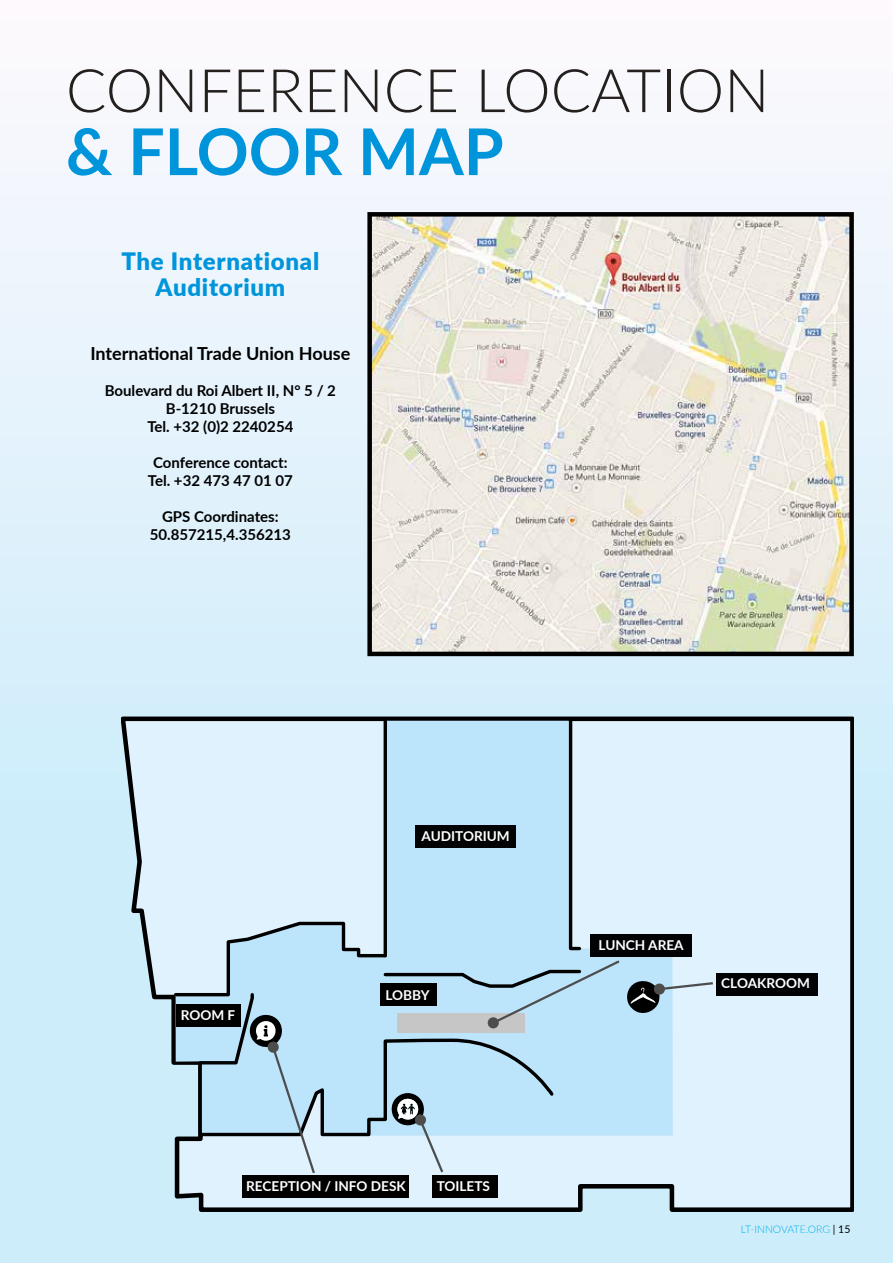
<style>
.page{position:relative;width:893px;height:1263px;background:#fff}
.page>*{position:absolute;margin:0;border:0;box-sizing:border-box;transform-origin:0 0}
.t1{font:700 64.5px "Lato";color:#0095db}
.t2{font:300 60px "Lato";color:#23201e}
.t3{font:900 24px/25.5px "Lato";letter-spacing:.03em;color:#0095db;text-align:center}
.t4{font:700 18px "Lato";color:#000}
.t5{font:700 15px/18px "Lato";color:#000;text-align:center}
.t6{font:700 13.65px "Lato";color:#fff}
.t7{font:300 10.5px "Lato";color:#00b1eb}
.s1{font-weight:400;color:#000}
</style>
<div class="page">
<div style="left:0;top:0;width:893px;height:1263px;background:linear-gradient(to bottom,#f7f8fc,#c3eafb)"></div>
<svg style="left:122px;top:716px;width:732px;height:496px;background:#cbdfe9"></svg>
<div style="left:176px;top:719px;width:497px;height:201px;background:#dff2fd"></div>
<svg style="left:382px;top:716px;width:201px;height:204px;background:#b3d8ec"></svg>
<svg style="left:172px;top:920px;width:543px;height:256px;background:#bbdaeb"></svg>
<div style="left:177px;top:1004px;width:64px;height:22px;background:#000"></div>
<div style="left:716px;top:973px;width:101px;height:22px;background:#010203"></div>
<div style="left:590px;top:934px;width:101px;height:23px;background:#010203"></div>
<div style="left:415px;top:825px;width:100px;height:23px;background:#010203"></div>
<div style="left:380px;top:983px;width:57px;height:23px;background:#000"></div>
<div style="left:432px;top:1175px;width:66px;height:22px;background:#000"></div>
<div style="left:242px;top:1175px;width:167px;height:22px;background:#000"></div>
<img style="left:372px;top:217px;width:477px;height:434px">
<div style="left:367px;top:212px;width:487px;height:444px;border:4px solid #000"></div>
<h2 class="t2" style="left:66px;top:49px;width:705px">CONFERENCE LOCATION</h2>
<h1 class="t1" style="left:66px;top:104px;width:439px">&amp; FLOOR MAP</h1>
<h3 class="t3" style="left:121px;top:247px;width:199px">The International<br>Auditorium</h3>
<p class="t4" style="left:90px;top:340px;width:262px">International Trade Union House</p>
<p class="t5" style="left:105px;top:381px;width:233px">Boulevard du Roi Albert II, N° 5 / 2<br>B-1210 Brussels<br>Tel. +32 (0)2 2240254</p>
<p class="t5" style="left:148px;top:453px;width:147px">Conference contact:<br>Tel. +32 473 47 01 07</p>
<p class="t5" style="left:150px;top:507px;width:143px">GPS Coordinates:<br>50.857215,4.356213</p>
<p class="t6" style="left:181px;top:1005px;width:56px">ROOM F</p>
<p class="t6" style="left:421px;top:826px;width:90px">AUDITORIUM</p>
<p class="t6" style="left:386px;top:985px;width:46px">LOBBY</p>
<p class="t6" style="left:246px;top:1176px;width:161px">RECEPTION / INFO DESK</p>
<p class="t6" style="left:437px;top:1176px;width:55px">TOILETS</p>
<p class="t6" style="left:599px;top:935px;width:87px">LUNCH AREA</p>
<p class="t6" style="left:721px;top:973px;width:90px">CLOAKROOM</p>
<p class="t7" style="left:741px;top:1222px;width:111px">LT-INNOVATE.ORG <span class="s1">| 15</span></p>
</div>
